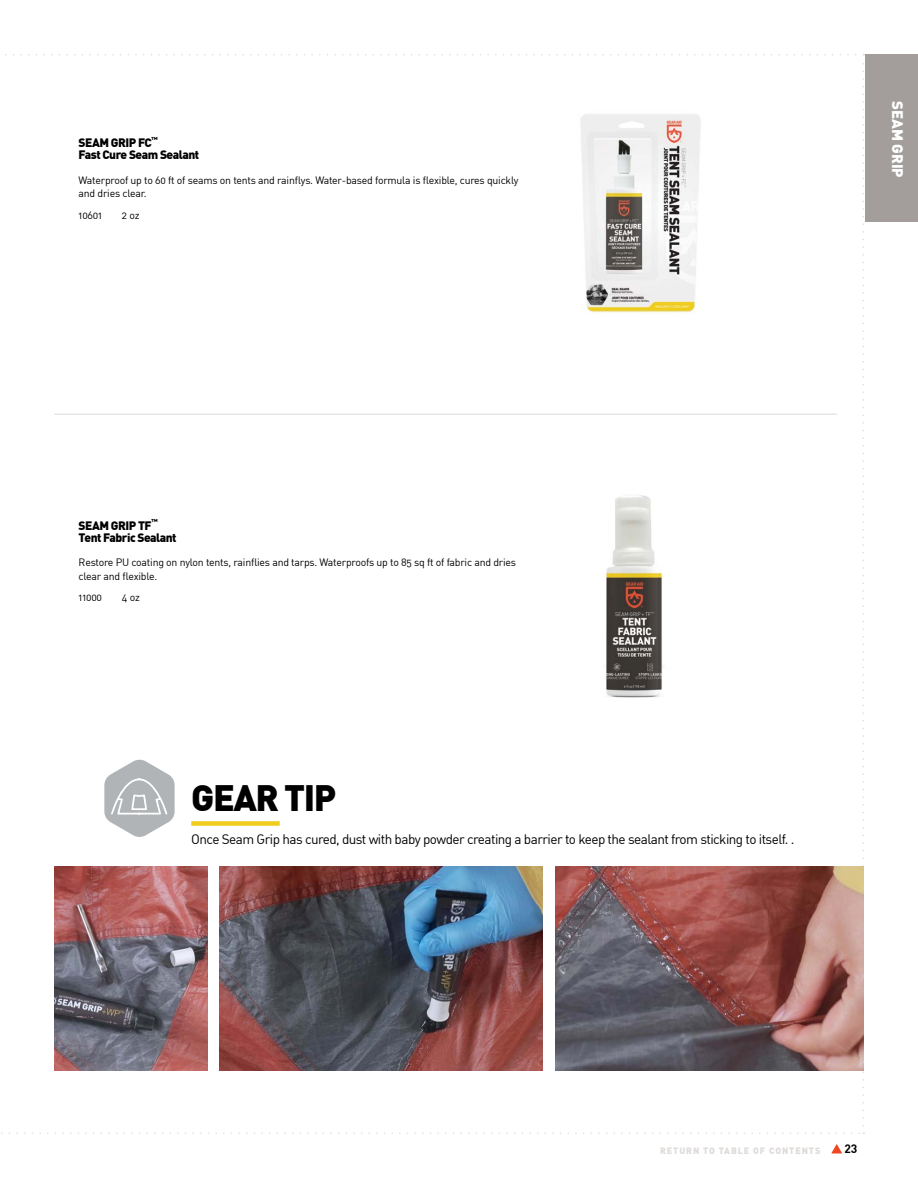
<style>
.page{position:relative;width:918px;height:1188px;background:#fff}
.page>*{position:absolute;margin:0;border:0;box-sizing:border-box;transform-origin:0 0}
.t1{font:900 36px "DIN";letter-spacing:-.04em;color:#000}
.t2{font:900 15px "DIN";color:#fff}
.t3{font:13.5px "DIN Regular Alternate";letter-spacing:-.04em;color:#000}
.t4{font:900 12px "DIN";letter-spacing:-.04em;color:#000}
.t5{font:700 12px "DIN";color:#000}
.t6{font:10.5px/13.5px "DIN Regular Alternate";letter-spacing:-.02em;color:#000}
.t7{font:900 9px "DIN";letter-spacing:.1em;color:#dedbd9}
.t8{font:900 7.05px "DIN";color:#000}
</style>
<div class="page">
<svg style="left:831px;top:1144px;width:11px;height:10px"></svg>
<img style="left:580px;top:114px;width:121px;height:201px">
<img style="left:606px;top:495px;width:57px;height:202px">
<hr style="left:54px;top:414px;width:783px;height:1px;background:#dedbd9">
<svg style="left:1px;top:1132px;width:863px;height:2px"></svg>
<svg style="left:862px;top:54px;width:2px;height:1072px"></svg>
<svg style="left:5px;top:54px;width:851px;height:2px"></svg>
<div style="left:866px;top:54px;width:52px;height:167px;background:#a39e9c"></div>
<div style="left:191px;top:821px;width:89px;height:5px;background:#f0cc1d"></div>
<svg style="left:104px;top:759px;width:71px;height:78px"></svg>
<img style="left:220px;top:867px;width:323px;height:203px">
<img style="left:555px;top:867px;width:309px;height:203px">
<img style="left:55px;top:867px;width:152px;height:203px">
<p class="t8" style="left:151px;top:136px;width:8px">™</p>
<p class="t4" style="left:79px;top:149px;width:122px">Fast Cure Seam Sealant</p>
<p class="t6" style="left:79px;top:173px;width:441px">Waterproof up to 60 ft of seams on tents and rainflys. Water-based formula is flexible, cures quickly and dries clear.</p>
<p class="t6" style="left:79px;top:208px;width:25px">10601</p>
<p class="t6" style="left:122px;top:208px;width:19px">2 oz</p>
<p class="t4" style="left:79px;top:137px;width:75px">SEAM GRIP FC</p>
<h2 class="t2" style="left:905px;top:101px;width:78px;rotate:90deg">SEAM GRIP</h2>
<p class="t8" style="left:151px;top:518px;width:8px">™</p>
<p class="t4" style="left:79px;top:531px;width:99px">Tent Fabric Sealant</p>
<p class="t6" style="left:79px;top:555px;width:439px">Restore PU coating on nylon tents, rainflies and tarps. Waterproofs up to 85 sq ft of fabric and dries clear and flexible.</p>
<p class="t6" style="left:79px;top:591px;width:25px">11000</p>
<p class="t6" style="left:122px;top:591px;width:20px">4 oz</p>
<p class="t4" style="left:79px;top:519px;width:75px">SEAM GRIP TF</p>
<h1 class="t1" style="left:191px;top:780px;width:147px">GEAR TIP</h1>
<p class="t3" style="left:191px;top:831px;width:605px">Once Seam Grip has cured, dust with baby powder creating a barrier to keep the sealant from sticking to itself. .</p>
<p class="t7" style="left:660px;top:1146px;width:162px">RETURN TO TABLE OF CONTENTS</p>
<p class="t5" style="left:845px;top:1143px;width:14px">23</p>
</div>
